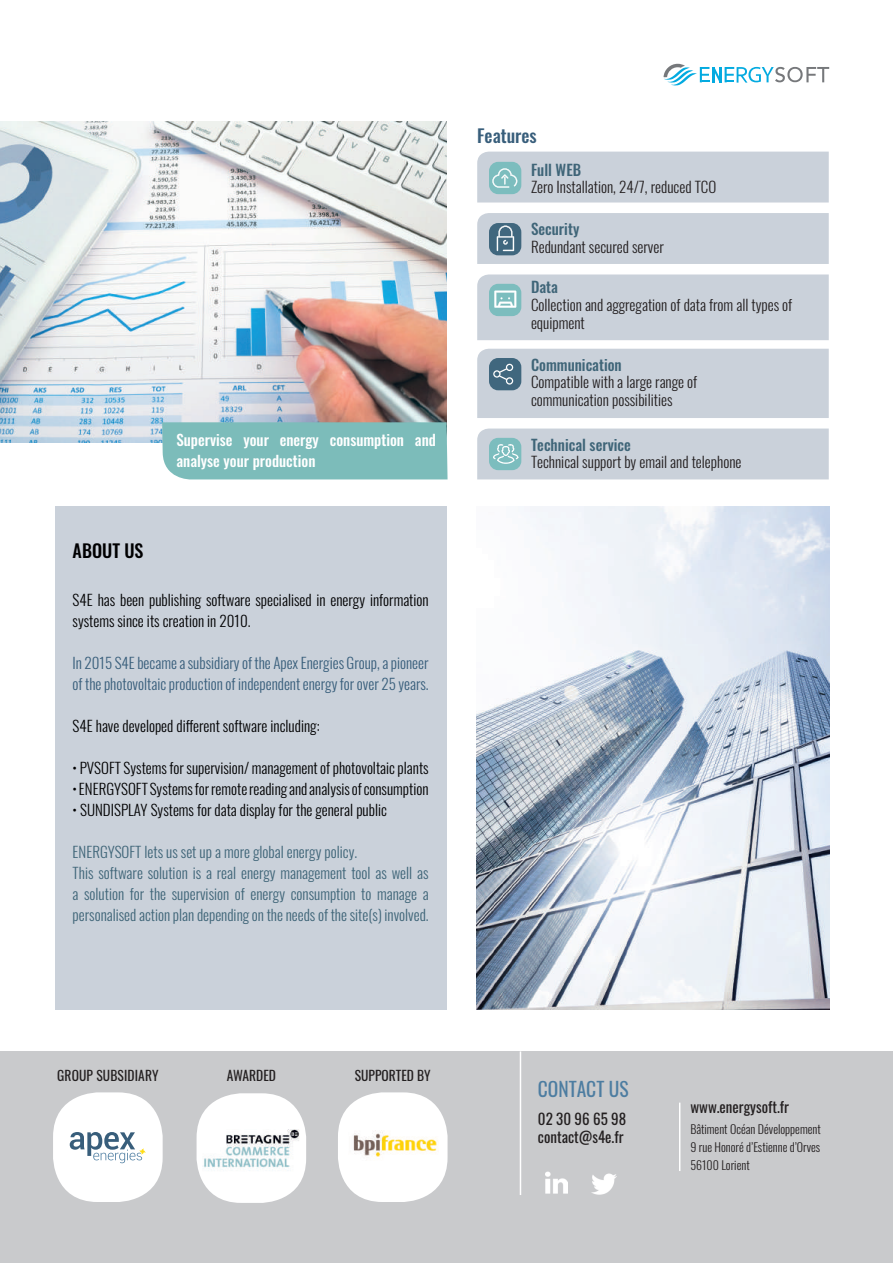
<style>
.page{position:relative;width:893px;height:1263px;background:#fff}
.page>*{position:absolute;margin:0;border:0;box-sizing:border-box;transform-origin:0 0}
.t1{font:19.5px "Oswald";color:#4d7da1}
.t2{font:500 18px "Oswald";color:#385e7b}
.t3{font:500 18px "Oswald";color:#000001}
.t4{font:300 15px/21px "Oswald";color:#000001}
.t5{font:300 15px/21px "Oswald";color:#3f6578}
.t6{font:300 15px/17.9px "Oswald";color:#231f20}
.t7{font:300 15px/21px "Oswald";color:#385e7b}
.t8{font:500 15px/21px "Oswald";color:#fff}
.t9{font:500 15px "Oswald";color:#3f6578}
.t10{font:15px/18px "Oswald";color:#231f20}
.t11{font:13.5px "Oswald";color:#231f20}
.t12{font:300 12px/18px "Oswald";color:#231f20;text-align:justify}
</style>
<div class="page">
<img style="left:0;top:121px;width:446px;height:321px">
<div style="left:55px;top:506px;width:391px;height:504px;background:#cad1da"></div>
<svg style="left:477px;top:152px;width:352px;height:50px;background:#c6d0d9"></svg>
<svg style="left:477px;top:213px;width:352px;height:51px;background:#c4ccd6"></svg>
<div style="left:477px;top:274px;width:352px;height:66px;background:#cad1da"></div>
<div style="left:477px;top:349px;width:352px;height:69px;background:#cad1da"></div>
<svg style="left:477px;top:428px;width:352px;height:51px;background:#c7d1d9"></svg>
<div style="left:162px;top:422px;width:286px;height:57px;background:#7cbcba"></div>
<img style="left:476px;top:506px;width:353px;height:504px">
<svg style="left:663px;top:64px;width:166px;height:22px"></svg>
<div style="left:0;top:1051px;width:893px;height:212px;background:#c9cacc"></div>
<img style="left:546px;top:1172px;width:22px;height:22px">
<img style="left:592px;top:1173px;width:24px;height:22px">
<div style="left:53px;top:1092px;width:110px;height:110px;background:#fff;border-radius:45px"></div>
<div style="left:338px;top:1092px;width:110px;height:110px;background:#fff;border-radius:45px"></div>
<img style="left:353px;top:1130px;width:85px;height:27px">
<hr style="left:520px;top:1051px;width:1px;height:144px;background:#fff">
<hr style="left:679px;top:1102px;width:1px;height:69px;background:#fff">
<img style="left:197px;top:1093px;width:109px;height:110px">
<svg style="left:70px;top:1132px;width:75px;height:31px"></svg>
<p class="t8" style="left:176px;top:430px;width:261px">Supervise your energy consumption and analyse your production</p>
<p class="t3" style="left:73px;top:541px;width:72px">ABOUT US</p>
<p class="t4" style="left:73px;top:587px;width:357px">S4E has been publishing software specialised in energy information systems since its creation in 2010.</p>
<p class="t7" style="left:73px;top:650px;width:357px">In 2015 S4E became a subsidiary of the Apex Energies Group, a pioneer of the photovoltaic production of independent energy for over 25 years.</p>
<p class="t4" style="left:73px;top:713px;width:248px">S4E have developed different software including:</p>
<p class="t4" style="left:73px;top:755px;width:358px">• PVSOFT Systems for supervision/ management of photovoltaic plants</p>
<p class="t4" style="left:73px;top:776px;width:357px">• ENERGYSOFT Systems for remote reading and analysis of consumption</p>
<p class="t4" style="left:73px;top:797px;width:316px">• SUNDISPLAY Systems for data display for the general public</p>
<p class="t5" style="left:73px;top:839px;width:358px">ENERGYSOFT lets us set up a more global energy policy.<br>This software solution is a real energy management tool as well as a solution for the supervision of energy consumption to manage a personalised action plan depending on the needs of the site(s) involved.</p>
<p class="t2" style="left:477px;top:126px;width:61px">Features</p>
<p class="t9" style="left:531px;top:162px;width:52px">Full WEB</p>
<p class="t6" style="left:531px;top:177px;width:187px">Zero Installation, 24/7, reduced TCO</p>
<p class="t9" style="left:531px;top:221px;width:50px">Security</p>
<p class="t6" style="left:531px;top:236px;width:134px">Redundant secured server</p>
<p class="t9" style="left:531px;top:279px;width:28px">Data</p>
<p class="t6" style="left:531px;top:294px;width:263px">Collection and aggregation of data from all types of equipment</p>
<p class="t9" style="left:531px;top:357px;width:92px">Communication</p>
<p class="t6" style="left:531px;top:372px;width:168px">Compatible with a large range of communication possibilities</p>
<p class="t9" style="left:531px;top:436px;width:101px">Technical service</p>
<p class="t6" style="left:531px;top:452px;width:212px">Technical support by email and telephone</p>
<p class="t11" style="left:57px;top:1064px;width:103px">GROUP SUBSIDIARY</p>
<p class="t11" style="left:355px;top:1064px;width:77px">SUPPORTED BY</p>
<p class="t11" style="left:227px;top:1064px;width:51px">AWARDED</p>
<h1 class="t1" style="left:538px;top:1071px;width:92px">CONTACT US</h1>
<p class="t10" style="left:538px;top:1108px;width:90px">02 30 96 65 98 contact@s4e.fr</p>
<p class="t10" style="left:690px;top:1096px;width:100px">www.energysoft.fr</p>
<p class="t12" style="left:690px;top:1119px;width:132px">Bâtiment Océan Développement 9 rue Honoré d’Estienne d’Orves 56100 Lorient</p>
</div>
